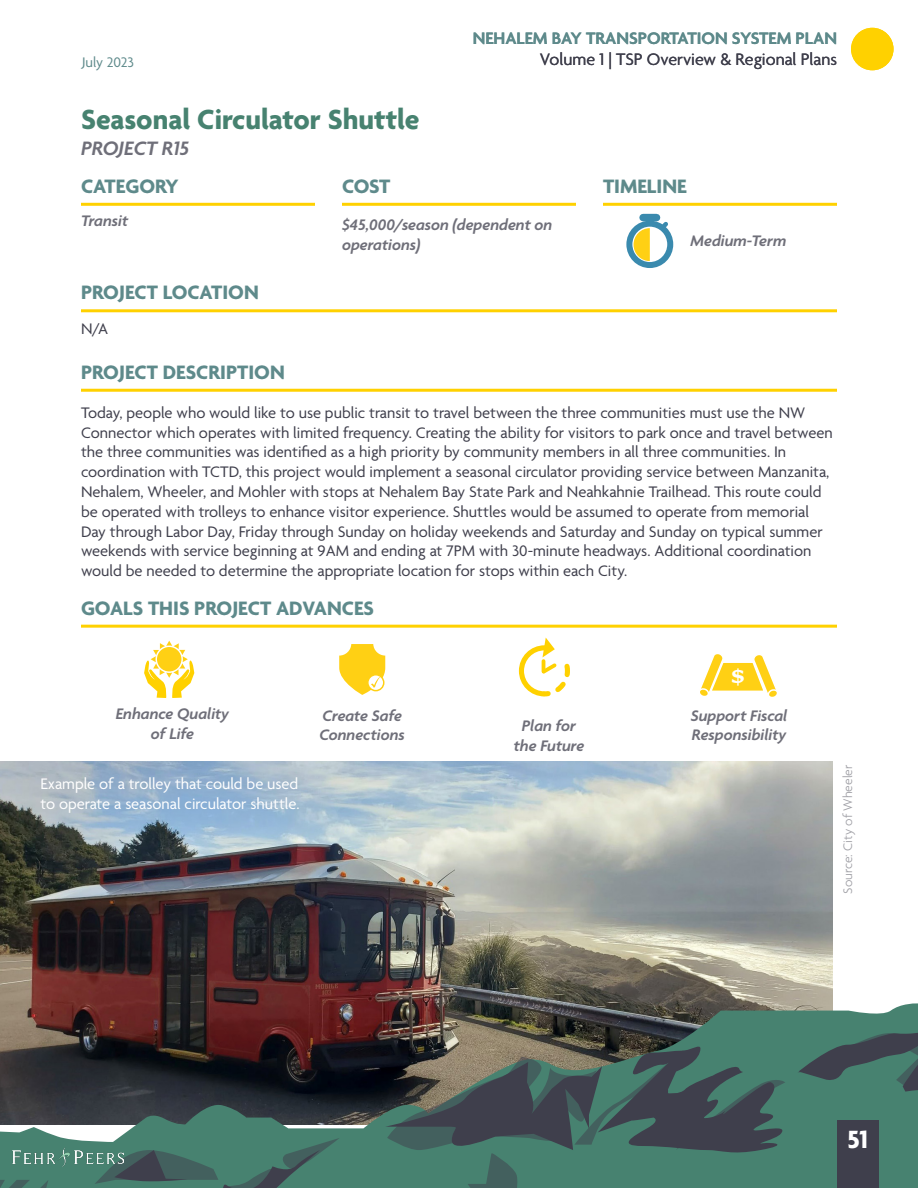
<style>
.page{position:relative;width:918px;height:1188px;background:#fff}
.page>*{position:absolute;margin:0;border:0;box-sizing:border-box;transform-origin:0 0}
.Header_3{font:700 30px "Agenda";color:#478270}
.t1{font:700 27px "Agenda";color:#fff}
.t2{font:700 24px "Sitka Text";color:#fff}
.Project_Pages-Graphic_Titles{font:700 21px "Agenda";color:#5e8a8b}
.Header_3-2{font:italic 600 21px "Agenda";color:#6f6f79}
.t3{font:600 18px "Agenda";color:#5e8a8b}
.t4{font:18px "Agenda";color:#3f3f4c}
.Body_Text{font:16.5px/19.8px "Agenda";color:#3f3f4c}
.Header_3-3{font:italic 600 16.5px/19.8px "Agenda";color:#6f6f79}
.Body_Text-2{font:16.5px/19.8px "Agenda";color:#fff}
.t5{font:15px "Agenda";color:#5e8a8b}
.Source{font:300 13.5px "Agenda";color:#9f9fa5}
</style>
<div class="page">
<div style="left:851px;top:28px;width:43px;height:42px;background:#ffd100;border-radius:50%"></div>
<svg style="left:634px;top:228px;width:16px;height:33px"></svg>
<div style="left:626px;top:221px;width:47px;height:47px;border:6px solid #3a8aae;border-radius:50%"></div>
<div style="left:643px;top:214px;width:14px;height:7px;background:#3a8aae"></div>
<svg style="left:657px;top:218px;width:14px;height:15px"></svg>
<img style="left:0;top:762px;width:833px;height:240px">
<svg style="left:339px;top:644px;width:46px;height:51px"></svg>
<svg style="left:700px;top:654px;width:77px;height:43px"></svg>
<hr style="left:81px;top:389px;width:756px;height:3px;background:#ffd100">
<hr style="left:81px;top:203px;width:234px;height:3px;background:#ffd100">
<hr style="left:342px;top:203px;width:234px;height:3px;background:#ffd100">
<hr style="left:603px;top:203px;width:234px;height:3px;background:#ffd100">
<hr style="left:81px;top:625px;width:756px;height:3px;background:#ffd100">
<hr style="left:81px;top:309px;width:756px;height:3px;background:#ffd100">
<svg style="left:144px;top:641px;width:50px;height:57px"></svg>
<svg style="left:518px;top:638px;width:52px;height:59px"></svg>
<img style="left:0;top:1002px;width:918px;height:186px">
<svg style="left:797px;top:1016px;width:121px;height:78px;background:#446d65"></svg>
<svg style="left:0;top:1040px;width:791px;height:148px;background:#425a55"></svg>
<div style="left:837px;top:1120px;width:41px;height:68px;background:#3f3f4c"></div>
<img style="left:13px;top:1147px;width:110px;height:19px">
<p class="t3" style="left:473px;top:28px;width:366px">NEHALEM BAY TRANSPORTATION SYSTEM PLAN</p>
<p class="t5" style="left:82px;top:54px;width:53px">July 2023</p>
<p class="t4" style="left:540px;top:50px;width:299px">Volume 1 | TSP Overview &amp; Regional Plans</p>
<p class="Header_3" style="left:81px;top:104px;width:340px">Seasonal Circulator Shuttle</p>
<p class="Header_3-2" style="left:81px;top:137px;width:110px">PROJECT R15</p>
<p class="Project_Pages-Graphic_Titles" style="left:81px;top:175px;width:99px">CATEGORY</p>
<p class="Project_Pages-Graphic_Titles" style="left:342px;top:175px;width:50px">COST</p>
<p class="Project_Pages-Graphic_Titles" style="left:603px;top:175px;width:85px">TIMELINE</p>
<p class="Header_3-3" style="left:81px;top:212px;width:49px">Transit</p>
<p class="Project_Pages-Graphic_Titles" style="left:81px;top:281px;width:179px">PROJECT LOCATION</p>
<p class="Body_Text" style="left:81px;top:319px;width:29px">N/A</p>
<p class="Project_Pages-Graphic_Titles" style="left:81px;top:361px;width:205px">PROJECT DESCRIPTION</p>
<p class="Header_3-3" style="left:342px;top:216px;width:212px">$45,000/season (dependent on operations)</p>
<p class="Header_3-3" style="left:691px;top:232px;width:97px">Medium-Term</p>
<p class="Body_Text" style="left:81px;top:404px;width:753px">Today, people who would like to use public transit to travel between the three communities must use the NW Connector which operates with limited frequency. Creating the ability for visitors to park once and travel between the three communities was identified as a high priority by community members in all three communities. In coordination with TCTD, this project would implement a seasonal circulator providing service between Manzanita, Nehalem, Wheeler, and Mohler with stops at Nehalem Bay State Park and Neahkahnie Trailhead. This route could be operated with trolleys to enhance visitor experience. Shuttles would be assumed to operate from memorial Day through Labor Day, Friday through Sunday on holiday weekends and Saturday and Sunday on typical summer weekends with service beginning at 9AM and ending at 7PM with 30-minute headways. Additional coordination would be needed to determine the appropriate location for stops within each City.</p>
<p class="Project_Pages-Graphic_Titles" style="left:81px;top:597px;width:294px">GOALS THIS PROJECT ADVANCES</p>
<p class="t2" style="left:730px;top:656px;width:17px">$</p>
<p class="Header_3-3" style="left:116px;top:705px;width:115px;text-align:center">Enhance Quality of Life</p>
<p class="Header_3-3" style="left:320px;top:706px;width:87px">Create Safe<br>Connections</p>
<p class="Header_3-3" style="left:514px;top:717px;width:72px;text-align:center">Plan for the Future</p>
<p class="Header_3-3" style="left:691px;top:706px;width:98px">Support Fiscal<br>Responsibility</p>
<p class="Body_Text-2" style="left:40px;top:775px;width:261px">Example of a trolley that could be used to operate a seasonal circulator shuttle.</p>
<p class="Source" style="left:840px;top:894px;width:130px;rotate:-90deg">Source: City of Wheeler</p>
<h2 class="t1" style="left:847px;top:1125px;width:22px">51</h2>
</div>
